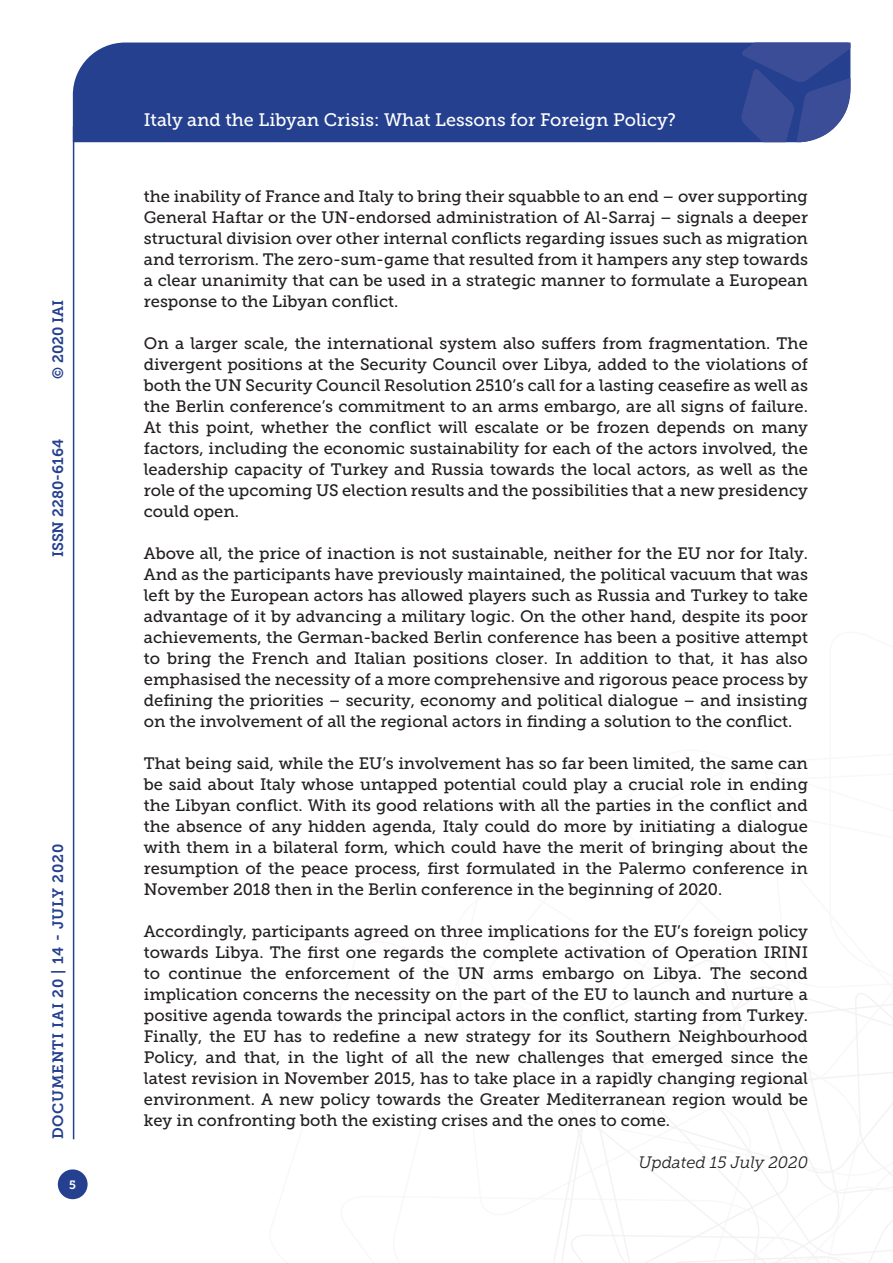
<style>
.page{position:relative;width:893px;height:1263px;background:#fff}
.page>*{position:absolute;margin:0;border:0;box-sizing:border-box;transform-origin:0 0}
.t1{font:18px "Museo Slab 500";color:#fff}
.Testo{font:16.5px/21px "Museo Slab 500";color:#231f20;text-align:justify}
.Testo-2{font:italic 16.5px "Museo Slab 300";color:#231f20}
.t2{font:15px "Museo Slab 700";letter-spacing:.05em;color:#25408f}
.t3{font:15px "Museo Slab 700";color:#25408f}
.t4{font:12px "Museo Slab 700";color:#fff}
</style>
<div class="page">
<svg style="left:553px;top:960px;width:340px;height:303px"></svg>
<div style="left:73px;top:43px;width:668px;height:99px;background:#25408f"></div>
<svg style="left:741px;top:43px;width:109px;height:99px;background:#3f529a"></svg>
<div style="left:58px;top:1169px;width:30px;height:30px;background:#25408f;border-radius:50%"></div>
<hr style="left:73px;top:126px;width:1px;height:1013px;background:#25408f">
<p class="t2" style="left:50px;top:379px;width:80px;rotate:-90deg">© 2020 IAI</p>
<p class="t3" style="left:50px;top:557px;width:120px;rotate:-90deg">ISSN 2280-6164</p>
<p class="t2" style="left:50px;top:1139px;width:297px;rotate:-90deg">DOCUMENTI IAI 20 | 14 - JULY 2020</p>
<p class="t4" style="left:69px;top:1178px;width:8px">5</p>
<p class="t1" style="left:144px;top:110px;width:534px">Italy and the Libyan Crisis: What Lessons for Foreign Policy?</p>
<p class="Testo" style="left:144px;top:186px;width:666px">the inability of France and Italy to bring their squabble to an end – over supporting General Haftar or the UN-endorsed administration of Al-Sarraj – signals a deeper structural division over other internal conflicts regarding issues such as migration and terrorism. The zero-sum-game that resulted from it hampers any step towards a clear unanimity that can be used in a strategic manner to formulate a European response to the Libyan conflict.</p>
<p class="Testo" style="left:144px;top:333px;width:666px">On a larger scale, the international system also suffers from fragmentation. The divergent positions at the Security Council over Libya, added to the violations of both the UN Security Council Resolution 2510’s call for a lasting ceasefire as well as the Berlin conference’s commitment to an arms embargo, are all signs of failure.<br>At this point, whether the conflict will escalate or be frozen depends on many factors, including the economic sustainability for each of the actors involved, the leadership capacity of Turkey and Russia towards the local actors, as well as the role of the upcoming US election results and the possibilities that a new presidency could open.</p>
<p class="Testo" style="left:144px;top:543px;width:666px">Above all, the price of inaction is not sustainable, neither for the EU nor for Italy.<br>And as the participants have previously maintained, the political vacuum that was left by the European actors has allowed players such as Russia and Turkey to take advantage of it by advancing a military logic. On the other hand, despite its poor achievements, the German-backed Berlin conference has been a positive attempt to bring the French and Italian positions closer. In addition to that, it has also emphasised the necessity of a more comprehensive and rigorous peace process by defining the priorities – security, economy and political dialogue – and insisting on the involvement of all the regional actors in finding a solution to the conflict.</p>
<p class="Testo" style="left:144px;top:753px;width:666px">That being said, while the EU’s involvement has so far been limited, the same can be said about Italy whose untapped potential could play a crucial role in ending the Libyan conflict. With its good relations with all the parties in the conflict and the absence of any hidden agenda, Italy could do more by initiating a dialogue with them in a bilateral form, which could have the merit of bringing about the resumption of the peace process, first formulated in the Palermo conference in November 2018 then in the Berlin conference in the beginning of 2020.</p>
<p class="Testo" style="left:144px;top:921px;width:666px">Accordingly, participants agreed on three implications for the EU’s foreign policy towards Libya. The first one regards the complete activation of Operation IRINI to continue the enforcement of the UN arms embargo on Libya. The second implication concerns the necessity on the part of the EU to launch and nurture a positive agenda towards the principal actors in the conflict, starting from Turkey.<br>Finally, the EU has to redefine a new strategy for its Southern Neighbourhood Policy, and that, in the light of all the new challenges that emerged since the latest revision in November 2015, has to take place in a rapidly changing regional environment. A new policy towards the Greater Mediterranean region would be key in confronting both the existing crises and the ones to come.</p>
<p class="Testo-2" style="left:638px;top:1153px;width:171px">Updated 15 July 2020</p>
</div>
